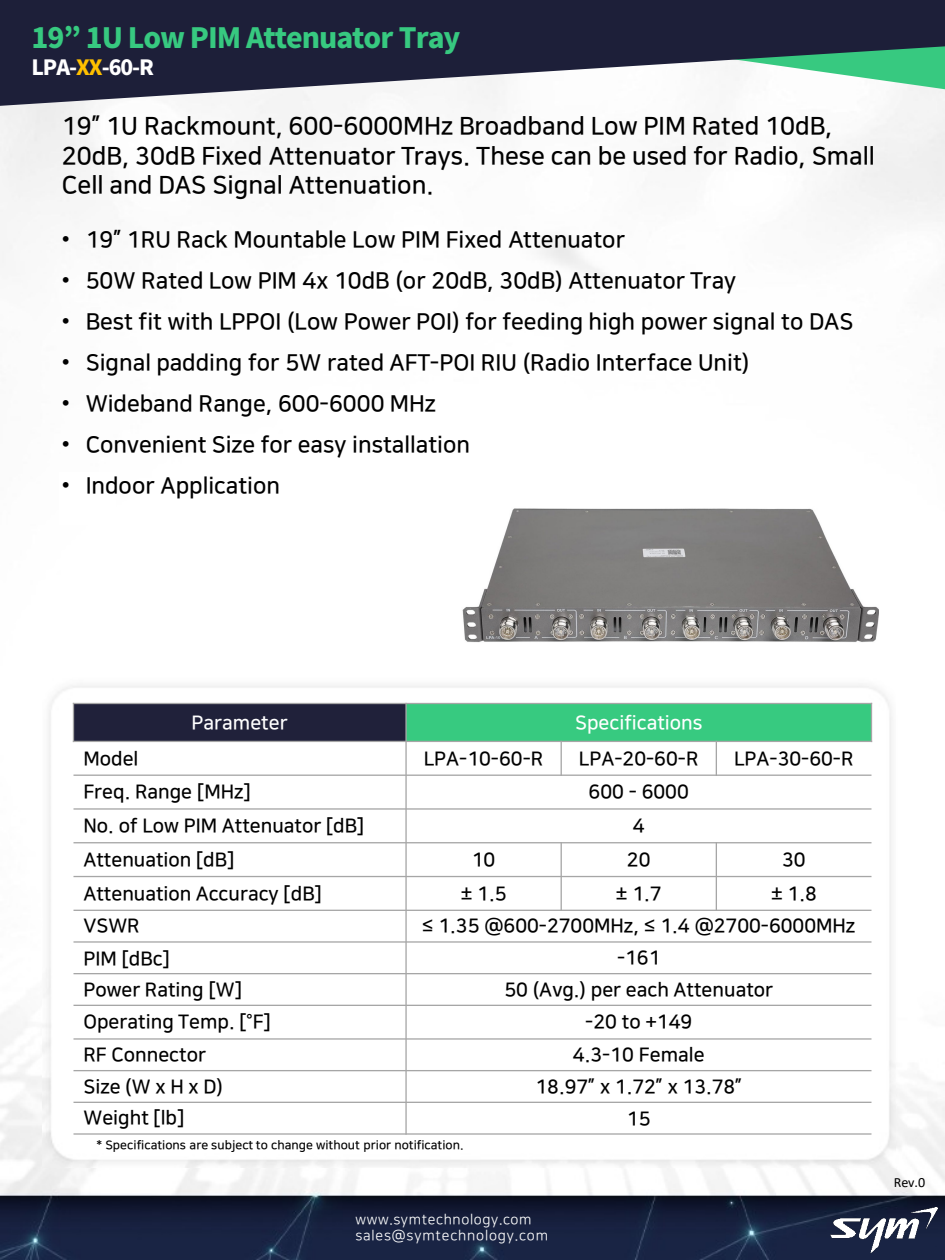
<style>
.page{position:relative;width:945px;height:1260px;background:#fff}
.page>*{position:absolute;margin:0;border:0;box-sizing:border-box;transform-origin:0 0}
.t1{font:900 28px "Noto Sans CJ Kkr";letter-spacing:-.04em;color:#37c980}
.t2{font:24.5px/29.4px "Nanum Square OTFB";color:#000}
.t3{font:22.75px "Nanum Square OTFB";color:#000}
.t4{font:900 21px "Noto Sans CJ Kkr";letter-spacing:-.045em;color:#fff}
.t5{font:19.25px "Nanum Square OTFB";color:#000}
.t6{font:19.25px "Nanum Square OTFB";color:#fff}
.t7{font:14px/16.8px "Nanum Square OTFR";letter-spacing:.055em;color:#fff}
.t8{font:14px "Calibri";color:#000}
.t9{font:12.25px "Nanum Square OTFB";letter-spacing:.005em;color:#000}
.s1{color:#ffc000}
.s2{font-family:"Arial"}
</style>
<div class="page">
<img style="left:0;top:106px;width:945px;height:1154px">
<img style="left:42px;top:678px;width:854px;height:490px">
<svg style="left:0;top:0;width:945px;height:106px;fill:#1d1f39"></svg>
<div style="left:59px;top:472px;width:57px;height:53px;background:#fff"></div>
<div style="left:74px;top:704px;width:332px;height:37px;background:#20213a"></div>
<div style="left:406px;top:704px;width:466px;height:37px;background:#37ca80"></div>
<hr style="left:405px;top:703px;width:2px;height:432px;background:#a6a6a6">
<hr style="left:561px;top:741px;width:1px;height:35px;background:#a6a6a6">
<hr style="left:561px;top:842px;width:1px;height:69px;background:#a6a6a6">
<hr style="left:716px;top:741px;width:1px;height:35px;background:#a6a6a6">
<hr style="left:716px;top:842px;width:1px;height:69px;background:#a6a6a6">
<hr style="left:73px;top:741px;width:799px;height:1px;background:#a6a6a6">
<hr style="left:74px;top:775px;width:798px;height:1px;background:#a6a6a6">
<hr style="left:74px;top:808px;width:798px;height:2px;background:#a6a6a6">
<hr style="left:74px;top:842px;width:798px;height:1px;background:#a6a6a6">
<hr style="left:74px;top:876px;width:798px;height:1px;background:#a6a6a6">
<hr style="left:74px;top:910px;width:798px;height:1px;background:#a6a6a6">
<hr style="left:74px;top:941px;width:798px;height:2px;background:#a6a6a6">
<hr style="left:74px;top:973px;width:798px;height:1px;background:#a6a6a6">
<hr style="left:74px;top:1005px;width:798px;height:1px;background:#a6a6a6">
<hr style="left:74px;top:1038px;width:798px;height:2px;background:#a6a6a6">
<hr style="left:74px;top:1070px;width:798px;height:1px;background:#a6a6a6">
<hr style="left:74px;top:1102px;width:798px;height:1px;background:#a6a6a6">
<hr style="left:73px;top:703px;width:1px;height:39px;background:#a6a6a6">
<hr style="left:871px;top:703px;width:1px;height:39px;background:#a6a6a6">
<hr style="left:73px;top:703px;width:799px;height:1px;background:#a6a6a6">
<hr style="left:74px;top:1133px;width:798px;height:2px;background:#a6a6a6">
<img style="left:830px;top:1208px;width:107px;height:45px">
<img style="left:461px;top:506px;width:417px;height:137px">
<h1 class="t1" style="left:31px;top:22px;width:431px">19” 1U Low PIM Attenuator Tray</h1>
<p class="t4" style="left:31px;top:55px;width:124px">LPA-<span class="s1">XX</span>-60-R</p>
<p class="t2" style="left:62px;top:112px;width:815px">19” 1U Rackmount, 600-6000MHz Broadband Low PIM Rated 10dB,<br>20dB, 30dB Fixed Attenuator Trays. These can be used for Radio, Small<br>Cell and DAS Signal Attenuation.</p>
<p class="t3" style="left:62px;top:228px;width:565px"><span class="s2">•</span> 19” 1RU Rack Mountable Low PIM Fixed Attenuator</p>
<p class="t3" style="left:62px;top:269px;width:676px"><span class="s2">•</span> 50W Rated Low PIM 4x 10dB (or 20dB, 30dB) Attenuator Tray</p>
<p class="t3" style="left:62px;top:310px;width:793px"><span class="s2">•</span> Best fit with LPPOI (Low Power POI) for feeding high power signal to DAS</p>
<p class="t3" style="left:62px;top:351px;width:689px"><span class="s2">•</span> Signal padding for 5W rated AFT-POI RIU (Radio Interface Unit)</p>
<p class="t3" style="left:62px;top:391px;width:376px"><span class="s2">•</span> Wideband Range, 600-6000 MHz</p>
<p class="t3" style="left:62px;top:432px;width:410px"><span class="s2">•</span> Convenient Size for easy installation</p>
<p class="t3" style="left:62px;top:473px;width:220px"><span class="s2">•</span> Indoor Application</p>
<p class="t6" style="left:192px;top:712px;width:98px">Parameter</p>
<p class="t6" style="left:575px;top:712px;width:129px">Specifications</p>
<p class="t5" style="left:83px;top:748px;width:57px">Model</p>
<p class="t5" style="left:424px;top:748px;width:121px">LPA-10-60-R</p>
<p class="t5" style="left:579px;top:748px;width:121px">LPA-20-60-R</p>
<p class="t5" style="left:734px;top:748px;width:121px">LPA-30-60-R</p>
<p class="t5" style="left:83px;top:782px;width:169px">Freq. Range [MHz]</p>
<p class="t5" style="left:589px;top:782px;width:102px">600 - 6000</p>
<p class="t5" style="left:83px;top:816px;width:283px">No. of Low PIM Attenuator [dB]</p>
<p class="t5" style="left:633px;top:816px;width:13px">4</p>
<p class="t5" style="left:83px;top:850px;width:153px">Attenuation [dB]</p>
<p class="t5" style="left:472px;top:850px;width:25px">10</p>
<p class="t5" style="left:627px;top:850px;width:25px">20</p>
<p class="t5" style="left:782px;top:850px;width:25px">30</p>
<p class="t5" style="left:83px;top:883px;width:240px">Attenuation Accuracy [dB]</p>
<p class="t5" style="left:461px;top:883px;width:47px">± 1.5</p>
<p class="t5" style="left:616px;top:883px;width:47px">± 1.7</p>
<p class="t5" style="left:771px;top:883px;width:47px">± 1.8</p>
<p class="t5" style="left:83px;top:916px;width:58px">VSWR</p>
<p class="t5" style="left:422px;top:916px;width:435px">≤ 1.35 @600-2700MHz, ≤ 1.4 @2700-6000MHz</p>
<p class="t5" style="left:83px;top:948px;width:88px">PIM [dBc]</p>
<p class="t5" style="left:617px;top:948px;width:45px">-161</p>
<p class="t5" style="left:83px;top:980px;width:160px">Power Rating [W]</p>
<p class="t5" style="left:504px;top:980px;width:270px">50 (Avg.) per each Attenuator</p>
<p class="t5" style="left:83px;top:1012px;width:189px">Operating Temp. [°F]</p>
<p class="t5" style="left:585px;top:1012px;width:108px">-20 to +149</p>
<p class="t5" style="left:83px;top:1045px;width:124px">RF Connector</p>
<p class="t5" style="left:573px;top:1045px;width:133px">4.3-10 Female</p>
<p class="t5" style="left:83px;top:1076px;width:141px">Size (W x H x D)</p>
<p class="t5" style="left:536px;top:1077px;width:208px">18.97” x 1.72” x 13.78”</p>
<p class="t5" style="left:83px;top:1108px;width:103px">Weight [lb]</p>
<p class="t5" style="left:627px;top:1109px;width:25px">15</p>
<p class="t9" style="left:97px;top:1139px;width:369px">* Specifications are subject to change without prior notification.</p>
<p class="t7" style="left:355px;top:1211px;width:194px">www.symtechnology.com sales@symtechnology.com</p>
<p class="t8" style="left:894px;top:1173px;width:33px">Rev.0</p>
</div>
